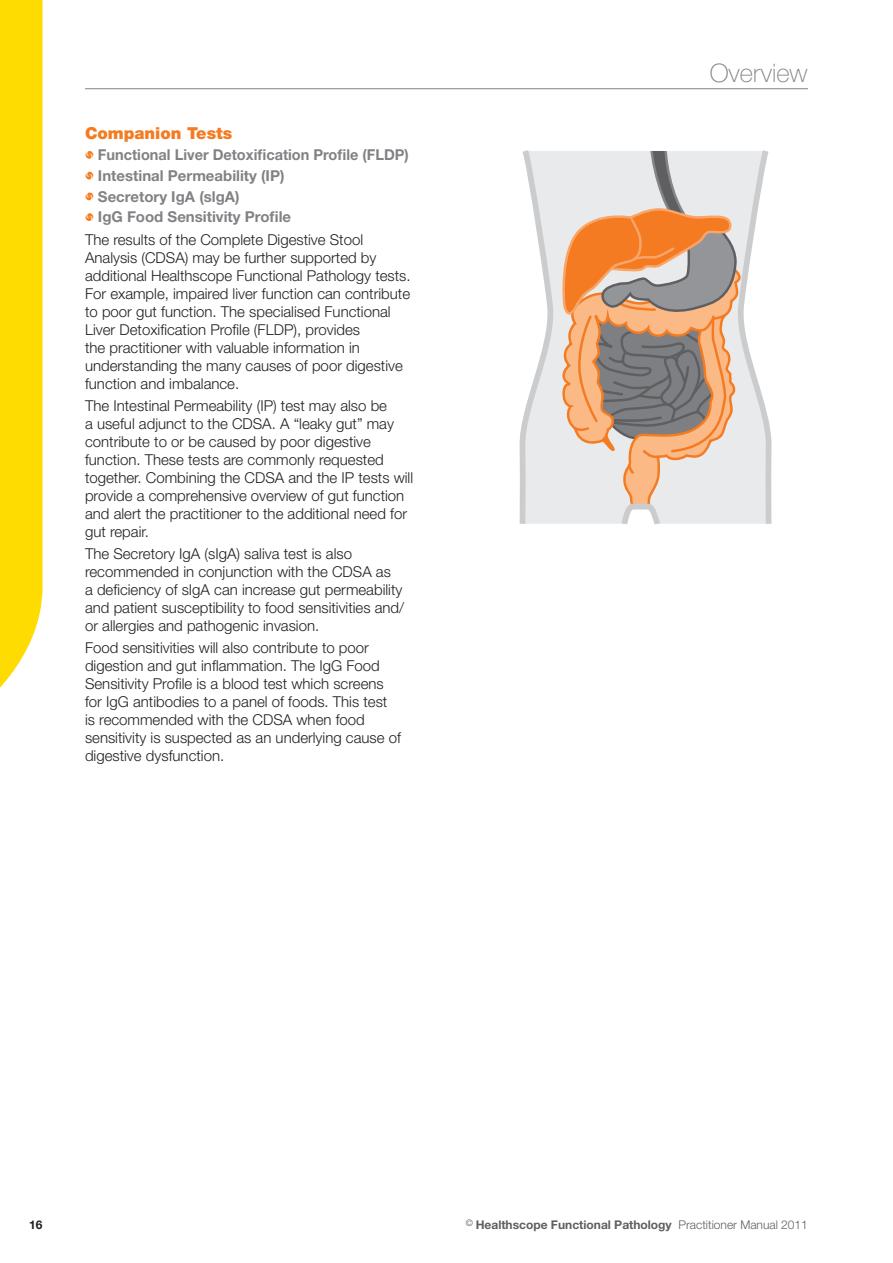
<style>
.page{position:relative;width:893px;height:1263px;background:#fff}
.page>*{position:absolute;margin:0;border:0;box-sizing:border-box;transform-origin:0 0}
.t1{font:100 25.5px "Helvetica Neue LT Std";color:#808285}
.t2{font:900 16.5px "Helvetica Neue LT Std";color:#f47b21}
.t3{font:300 15px/18px "Helvetica Neue LT Std";color:#231f20}
.t4{font:700 15px/20.7px "Helvetica Neue LT Std";color:#808285}
.t5{font:700 12px "Helvetica Neue LT Std";color:#5f5f62}
.t6{font:700 12px "Helvetica Neue LT Std";color:#231f20}
.s1{font-weight:300}
</style>
<div class="page">
<svg style="left:0;top:0;width:43px;height:688px;background:#ffde10"></svg>
<hr style="left:85px;top:88px;width:723px;height:1px;background:#808285">
<svg style="left:85px;top:151px;width:9px;height:8px"></svg>
<svg style="left:85px;top:171px;width:9px;height:9px"></svg>
<svg style="left:85px;top:192px;width:9px;height:9px"></svg>
<svg style="left:85px;top:213px;width:9px;height:8px"></svg>
<svg style="left:519px;top:150px;width:253px;height:375px;background:#dbc5b5"></svg>
<p class="t2" style="left:85px;top:124px;width:149px">Companion Tests</p>
<p class="t4" style="left:98px;top:144px;width:312px">Functional Liver Detoxification Profile (FLDP)<br>Intestinal Permeability (IP)<br>Secretory IgA (slgA)<br>IgG Food Sensitivity Profile</p>
<p class="t3" style="left:85px;top:230px;width:327px">The results of the Complete Digestive Stool Analysis (CDSA) may be further supported by additional Healthscope Functional Pathology tests.<br>For example, impaired liver function can contribute to poor gut function. The specialised Functional Liver Detoxification Profile (FLDP), provides<br>the practitioner with valuable information in understanding the many causes of poor digestive function and imbalance.</p>
<p class="t3" style="left:85px;top:396px;width:330px">The Intestinal Permeability (IP) test may also be<br>a useful adjunct to the CDSA. A “leaky gut” may contribute to or be caused by poor digestive function. These tests are commonly requested together. Combining the CDSA and the IP tests will provide a comprehensive overview of gut function and alert the practitioner to the additional need for gut repair.</p>
<p class="t3" style="left:85px;top:544px;width:321px">The Secretory IgA (sIgA) saliva test is also recommended in conjunction with the CDSA as<br>a deficiency of sIgA can increase gut permeability and patient susceptibility to food sensitivities and/ or allergies and pathogenic invasion.</p>
<p class="t3" style="left:85px;top:639px;width:317px">Food sensitivities will also contribute to poor digestion and gut inflammation. The IgG Food Sensitivity Profile is a blood test which screens for IgG antibodies to a panel of foods. This test is recommended with the CDSA when food sensitivity is suspected as an underlying cause of digestive dysfunction.</p>
<h1 class="t1" style="left:710px;top:58px;width:99px">Overview</h1>
<p class="t6" style="left:29px;top:1217px;width:15px">16</p>
<p class="t5" style="left:466px;top:1217px;width:343px"><sup>©</sup> Healthscope Functional Pathology <span class="s1">Practitioner Manual 2011</span></p>
</div>
